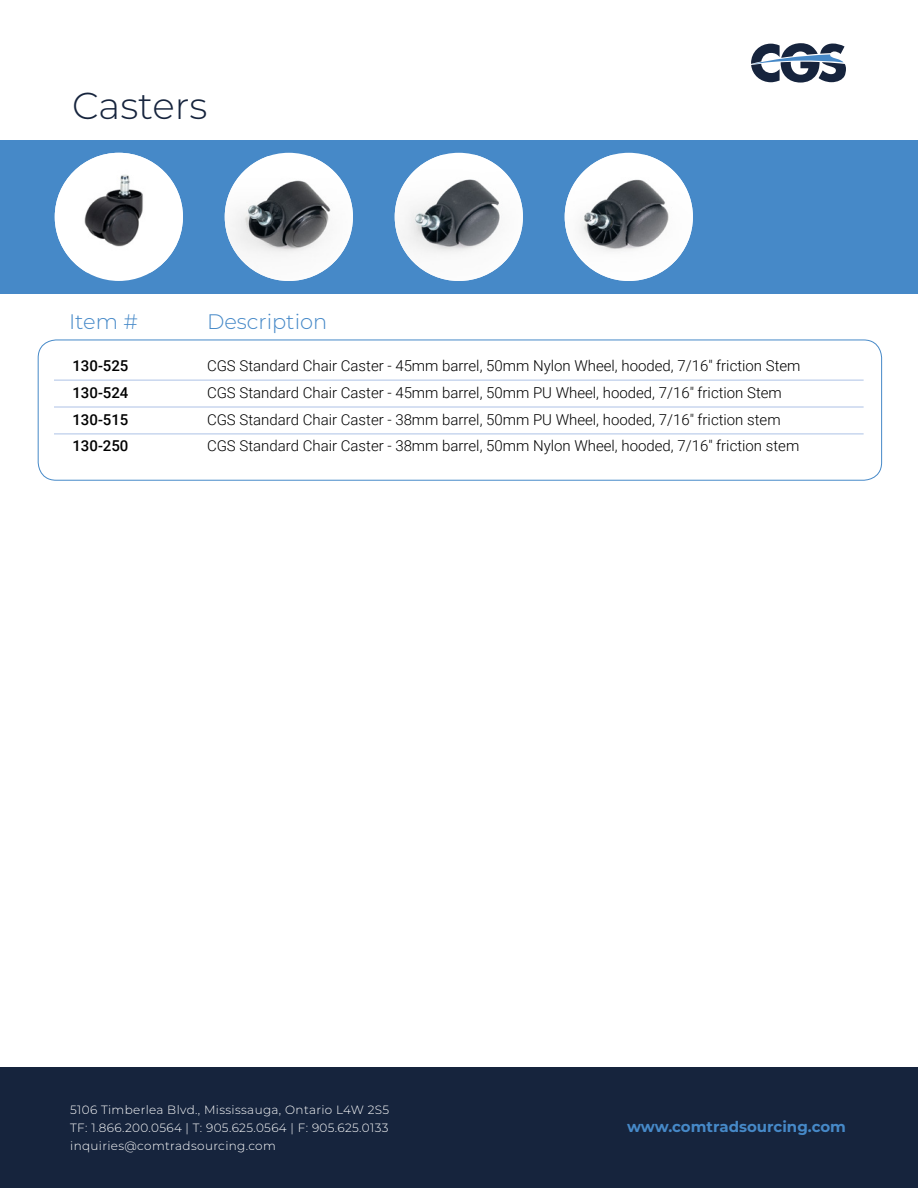
<style>
.page{position:relative;width:918px;height:1188px;background:#fff}
.page>*{position:absolute;margin:0;border:0;box-sizing:border-box;transform-origin:0 0}
.t1{font:300 37.5px "Montserrat";color:#16243d}
.t2{font:300 21px "Montserrat";color:#4689c8}
.t3{font:300 15px "Roboto";color:#000}
.t4{font:500 15px "Roboto";color:#000}
.t5{font:700 15px "Montserrat";color:#4689c8}
.t6{font:300 12px/17.9px "Montserrat";letter-spacing:.03em;color:#fff;text-align:justify}
</style>
<div class="page">
<div style="left:0;top:140px;width:918px;height:153px;background:#4689c8"></div>
<div style="left:0;top:1067px;width:918px;height:121px;background:#16243d"></div>
<div style="left:38px;top:340px;width:844px;height:141px;border:1px solid #4689c8;border-radius:18px"></div>
<hr style="left:54px;top:380px;width:810px;height:1px;background:#adc2e6">
<hr style="left:54px;top:407px;width:810px;height:1px;background:#adc2e6">
<hr style="left:54px;top:434px;width:810px;height:1px;background:#adc2e6">
<svg style="left:751px;top:43px;width:95px;height:40px"></svg>
<div style="left:55px;top:153px;width:128px;height:128px;background:#fff;border-radius:50%"></div>
<img style="left:55px;top:153px;width:128px;height:119px">
<img style="left:225px;top:156px;width:128px;height:125px">
<img style="left:395px;top:155px;width:128px;height:126px">
<img style="left:565px;top:155px;width:128px;height:126px">
<h1 class="t1" style="left:72px;top:80px;width:137px">Casters</h1>
<h2 class="t2" style="left:69px;top:307px;width:70px">Item #</h2>
<h2 class="t2" style="left:207px;top:307px;width:122px">Description</h2>
<p class="t4" style="left:72px;top:355px;width:58px">130-525</p>
<p class="t3" style="left:207px;top:355px;width:595px">CGS Standard Chair Caster - 45mm barrel, 50mm Nylon Wheel, hooded, 7/16" friction Stem</p>
<p class="t4" style="left:72px;top:382px;width:58px">130-524</p>
<p class="t3" style="left:207px;top:382px;width:576px">CGS Standard Chair Caster - 45mm barrel, 50mm PU Wheel, hooded, 7/16" friction Stem</p>
<p class="t4" style="left:72px;top:409px;width:58px">130-515</p>
<p class="t3" style="left:207px;top:409px;width:575px">CGS Standard Chair Caster - 38mm barrel, 50mm PU Wheel, hooded, 7/16" friction stem</p>
<p class="t4" style="left:72px;top:436px;width:58px">130-250</p>
<p class="t3" style="left:207px;top:436px;width:594px">CGS Standard Chair Caster - 38mm barrel, 50mm Nylon Wheel, hooded, 7/16" friction stem</p>
<p class="t6" style="left:70px;top:1100px;width:320px">5106 Timberlea Blvd., Mississauga, Ontario L4W 2S5<br>TF: 1.866.200.0564 | T: 905.625.0564 | F: 905.625.0133 inquiries@comtradsourcing.com</p>
<p class="t5" style="left:627px;top:1116px;width:220px">www.comtradsourcing.com</p>
</div>
